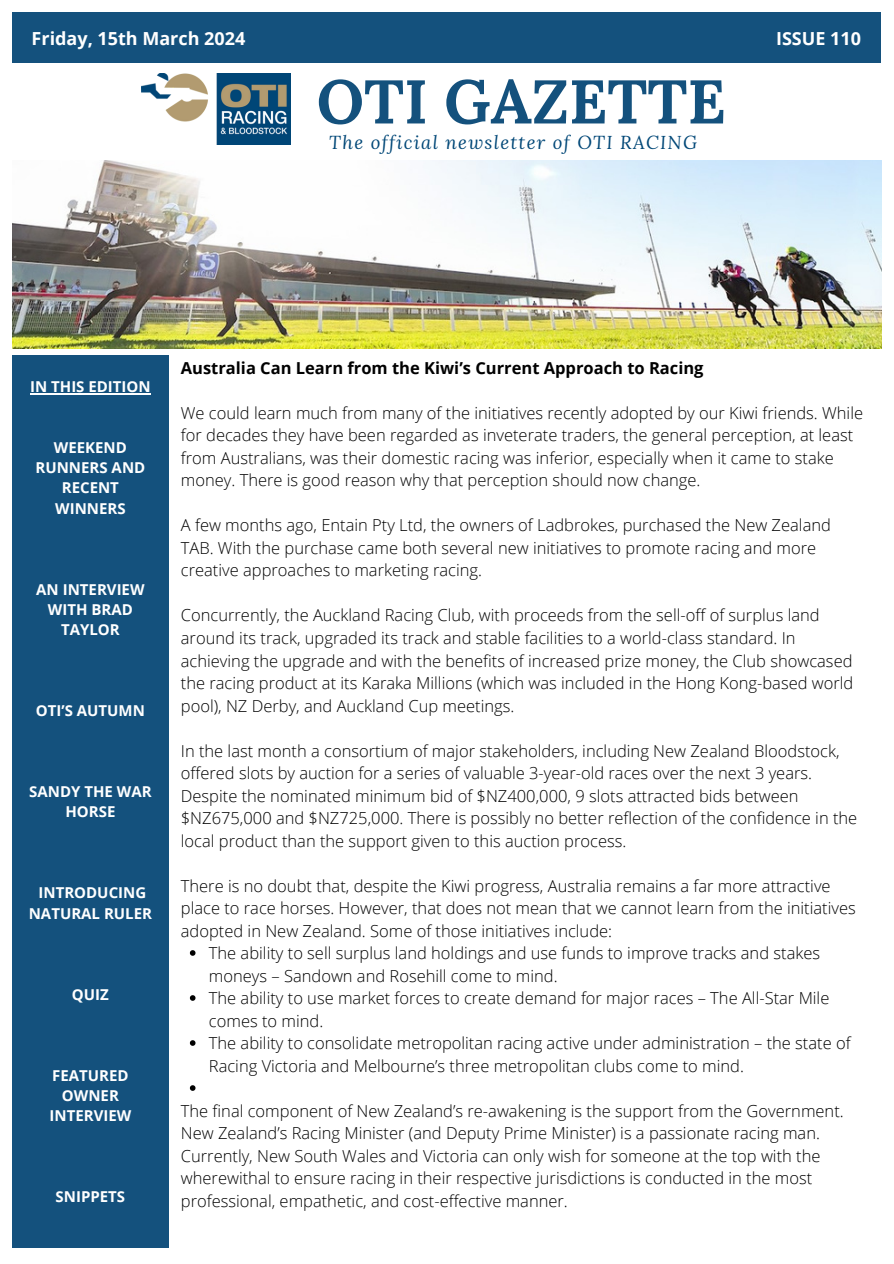
<style>
.page{position:relative;width:894px;height:1264px;background:#fff}
.page>*{position:absolute;margin:0;border:0;box-sizing:border-box;transform-origin:0 0}
.t1{font:700 61.5px "Lora";color:#14517d}
.t2{font:italic 18.6px "Lora";letter-spacing:.07em;color:#014777}
.t3{font:700 18px "Open Sans";color:#fff}
.t4{font:300 16.5px/22.5px "Open Sans";color:#000}
.t5{font:700 16.5px "Open Sans";color:#000}
.t6{font:700 15px/20.2px "Open Sans";color:#fff;text-align:center}
</style>
<div class="page">
<div style="left:12px;top:355px;width:156px;height:892px;background:#14517d"></div>
<div style="left:12px;top:13px;width:869px;height:50px;background:#14517d"></div>
<img style="left:141px;top:73px;width:149px;height:71px">
<img style="left:12px;top:161px;width:869px;height:187px">
<hr style="left:30px;top:393px;width:121px;height:1px;background:#fff">
<svg style="left:190px;top:950px;width:5px;height:5px"></svg>
<svg style="left:190px;top:995px;width:5px;height:5px"></svg>
<svg style="left:190px;top:1040px;width:5px;height:5px"></svg>
<svg style="left:190px;top:1085px;width:5px;height:5px"></svg>
<h3 class="t3" style="left:32px;top:25px;width:215px">Friday, 15th March 2024</h3>
<h2 class="t3" style="left:775px;top:25px;width:86px">ISSUE 110</h2>
<h1 class="t1" style="left:316px;top:62px;width:410px">OTI GAZETTE</h1>
<h4 class="t2" style="left:329px;top:129px;width:369px">The official newsletter of OTI RACING</h4>
<h5 class="t6" style="left:30px;top:376px;width:122px">IN THIS EDITION</h5>
<h5 class="t6" style="left:36px;top:437px;width:111px">WEEKEND<br>RUNNERS AND<br>RECENT<br>WINNERS</h5>
<h5 class="t6" style="left:36px;top:578px;width:110px">AN INTERVIEW<br>WITH BRAD<br>TAYLOR</h5>
<h5 class="t6" style="left:36px;top:700px;width:110px">OTI’S AUTUMN</h5>
<h5 class="t6" style="left:29px;top:781px;width:124px">SANDY THE WAR<br>HORSE</h5>
<h5 class="t6" style="left:29px;top:882px;width:125px">INTRODUCING<br>NATURAL RULER</h5>
<h5 class="t6" style="left:72px;top:983px;width:38px">QUIZ</h5>
<h5 class="t6" style="left:49px;top:1064px;width:83px">FEATURED<br>OWNER<br>INTERVIEW</h5>
<h5 class="t6" style="left:56px;top:1186px;width:71px">SNIPPETS</h5>
<p class="t5" style="left:181px;top:356px;width:524px">Australia Can Learn from the Kiwi’s Current Approach to Racing</p>
<p class="t4" style="left:181px;top:401px;width:683px">We could learn much from many of the initiatives recently adopted by our Kiwi friends. While</p>
<p class="t4" style="left:181px;top:424px;width:673px">for decades they have been regarded as inveterate traders, the general perception, at least</p>
<p class="t4" style="left:181px;top:446px;width:654px">from Australians, was their domestic racing was inferior, especially when it came to stake</p>
<p class="t4" style="left:181px;top:469px;width:521px">money. There is good reason why that perception should now change.</p>
<p class="t4" style="left:181px;top:514px;width:651px">A few months ago, Entain Pty Ltd, the owners of Ladbrokes, purchased the New Zealand</p>
<p class="t4" style="left:181px;top:536px;width:636px">TAB. With the purchase came both several new initiatives to promote racing and more</p>
<p class="t4" style="left:181px;top:559px;width:302px">creative approaches to marketing racing.</p>
<p class="t4" style="left:181px;top:604px;width:640px">Concurrently, the Auckland Racing Club, with proceeds from the sell-off of surplus land</p>
<p class="t4" style="left:181px;top:626px;width:616px">around its track, upgraded its track and stable facilities to a world-class standard. In</p>
<p class="t4" style="left:181px;top:649px;width:673px">achieving the upgrade and with the benefits of increased prize money, the Club showcased</p>
<p class="t4" style="left:181px;top:671px;width:674px">the racing product at its Karaka Millions (which was included in the Hong Kong-based world</p>
<p class="t4" style="left:181px;top:694px;width:335px">pool), NZ Derby, and Auckland Cup meetings.</p>
<p class="t4" style="left:181px;top:739px;width:660px">In the last month a consortium of major stakeholders, including New Zealand Bloodstock,</p>
<p class="t4" style="left:181px;top:761px;width:632px">offered slots by auction for a series of valuable 3-year-old races over the next 3 years.</p>
<p class="t4" style="left:181px;top:784px;width:619px">Despite the nominated minimum bid of $NZ400,000, 9 slots attracted bids between</p>
<p class="t4" style="left:181px;top:806px;width:677px">$NZ675,000 and $NZ725,000. There is possibly no better reflection of the confidence in the</p>
<p class="t4" style="left:181px;top:829px;width:447px">local product than the support given to this auction process.</p>
<p class="t4" style="left:181px;top:874px;width:651px">There is no doubt that, despite the Kiwi progress, Australia remains a far more attractive</p>
<p class="t4" style="left:181px;top:896px;width:676px">place to race horses. However, that does not mean that we cannot learn from the initiatives</p>
<p class="t4" style="left:181px;top:919px;width:432px">adopted in New Zealand. Some of those initiatives include:</p>
<p class="t4" style="left:209px;top:941px;width:612px">The ability to sell surplus land holdings and use funds to improve tracks and stakes moneys – Sandown and Rosehill come to mind.</p>
<p class="t4" style="left:209px;top:986px;width:621px">The ability to use market forces to create demand for major races – The All-Star Mile comes to mind.</p>
<p class="t4" style="left:209px;top:1031px;width:643px">The ability to consolidate metropolitan racing active under administration – the state of<br>Racing Victoria and Melbourne’s three metropolitan clubs come to mind.</p>
<p class="t4" style="left:181px;top:1099px;width:664px">The final component of New Zealand’s re-awakening is the support from the Government.</p>
<p class="t4" style="left:181px;top:1121px;width:640px">New Zealand’s Racing Minister (and Deputy Prime Minister) is a passionate racing man.</p>
<p class="t4" style="left:181px;top:1144px;width:641px">Currently, New South Wales and Victoria can only wish for someone at the top with the</p>
<p class="t4" style="left:181px;top:1166px;width:632px">wherewithal to ensure racing in their respective jurisdictions is conducted in the most</p>
<p class="t4" style="left:181px;top:1189px;width:388px">professional, empathetic, and cost-effective manner.</p>
</div>
